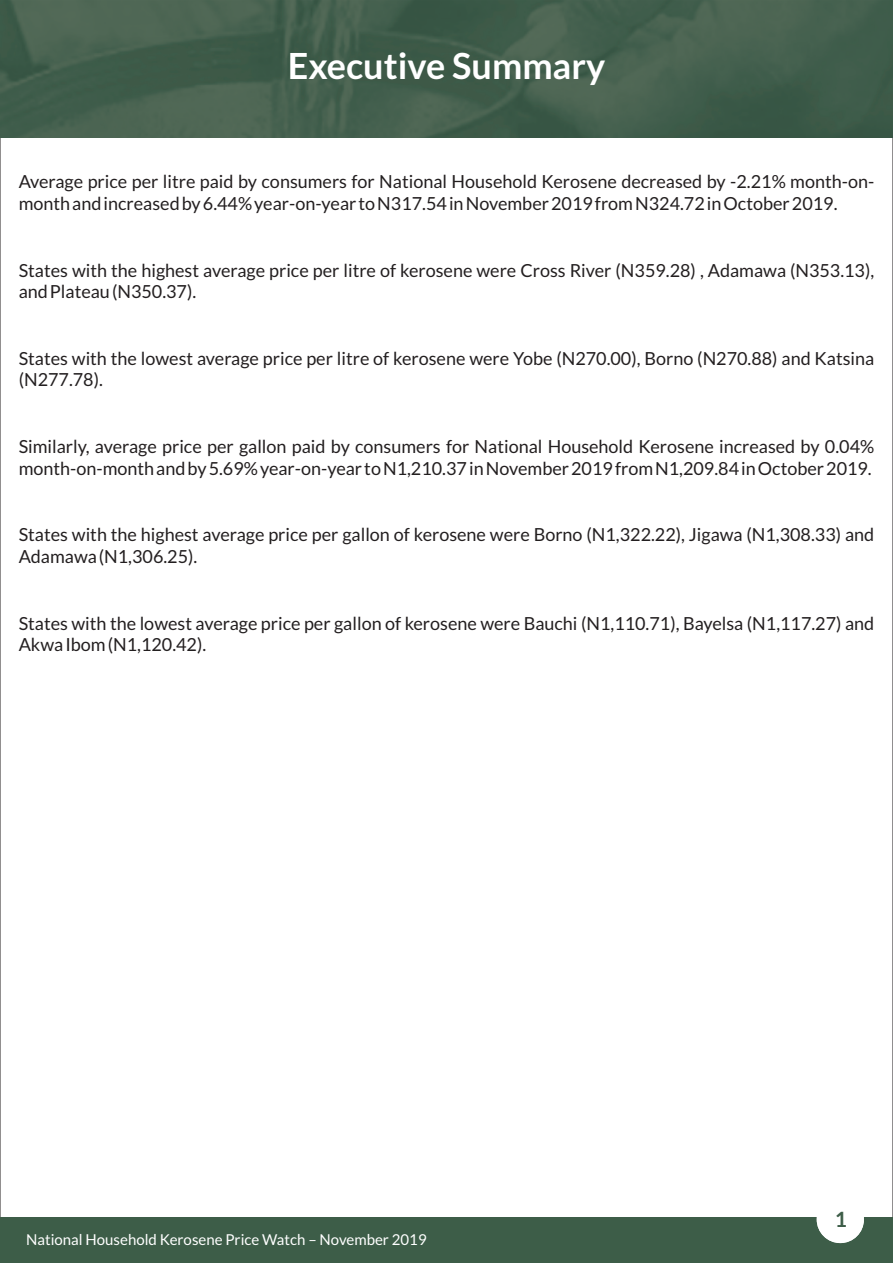
<style>
.page{position:relative;width:893px;height:1263px;background:#fff}
.page>*{position:absolute;margin:0;border:0;box-sizing:border-box;transform-origin:0 0}
.t1{font:700 36px "Lato";color:#fff}
.t2{font:700 21px "Lato";color:#3d5d48}
.t3{font:18px/21.6px "Lato";color:#231f20}
.t4{font:15px "Lato";color:#fff}
</style>
<div class="page">
<div style="left:0;top:1218px;width:893px;height:45px;background:#3d5d48"></div>
<div style="left:817px;top:1196px;width:47px;height:47px;background:#fff;border-radius:50%"></div>
<img style="left:0;top:0;width:893px;height:138px">
<h1 class="t1" style="left:288px;top:50px;width:319px">Executive Summary</h1>
<p class="t3" style="left:19px;top:172px;width:857px">Average price per litre paid by consumers for National Household Kerosene decreased by -2.21% month-on&shy;month and increased by 6.44% year-on-year to N317.54 in November 2019 from N324.72 in October 2019.</p>
<p class="t3" style="left:19px;top:260px;width:857px">States with the highest average price per litre of kerosene were Cross River (N359.28) , Adamawa (N353.13), and Plateau (N350.37).</p>
<p class="t3" style="left:19px;top:348px;width:857px">States with the lowest average price per litre of kerosene were Yobe (N270.00), Borno (N270.88) and Katsina (N277.78).</p>
<p class="t3" style="left:19px;top:437px;width:857px">Similarly, average price per gallon paid by consumers for National Household Kerosene increased by 0.04% month-on-month and by 5.69% year-on-year to N1,210.37 in November 2019 from N1,209.84 in October 2019.</p>
<p class="t3" style="left:19px;top:525px;width:857px">States with the highest average price per gallon of kerosene were Borno (N1,322.22), Jigawa (N1,308.33) and<br>Adamawa (N1,306.25).</p>
<p class="t3" style="left:19px;top:613px;width:857px">States with the lowest average price per gallon of kerosene were Bauchi (N1,110.71), Bayelsa (N1,117.27) and<br>Akwa Ibom (N1,120.42).</p>
<p class="t4" style="left:26px;top:1233px;width:402px">National Household Kerosene Price Watch – November 2019</p>
<p class="t2" style="left:835px;top:1210px;width:14px">1</p>
</div>
